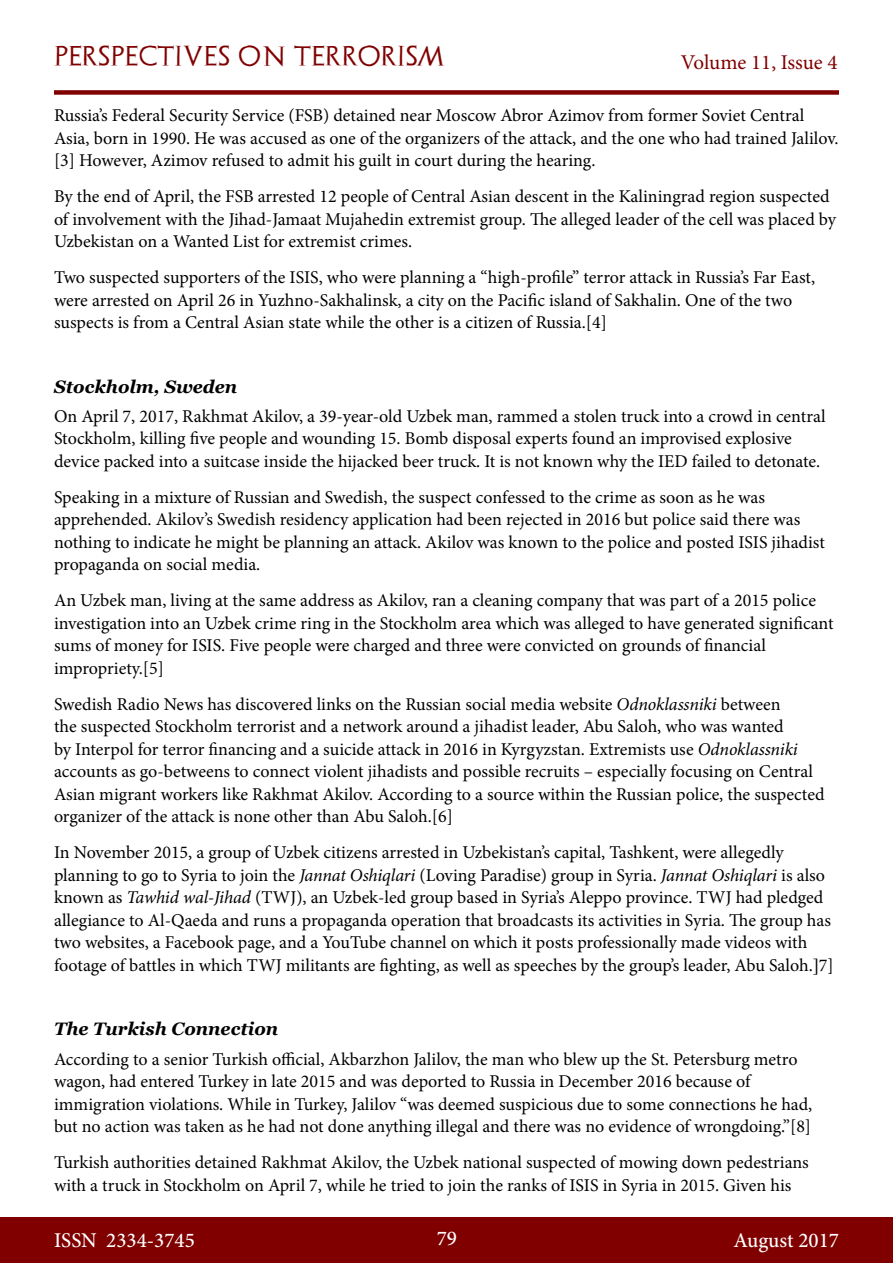
<style>
.page{position:relative;width:893px;height:1263px;background:#fff}
.page>*{position:absolute;margin:0;border:0;box-sizing:border-box;transform-origin:0 0}
.t1{font:500 21px "Minion Pro";color:#fff}
.t2{font:21px "Archeologicaps";letter-spacing:.045em;color:#800000}
.t3{font:21px "Minion Pro";letter-spacing:-.005em;color:#800000}
.t4{font:18px/22.5px "Minion Pro";color:#000}
.t5{font:italic 700 18px "Georgia";color:#000}
.s1{font-style:italic}
.s2{font-family:"Times New Roman"}
</style>
<div class="page">
<div style="left:0;top:1217px;width:893px;height:46px;background:#800000"></div>
<div style="left:54px;top:90px;width:785px;height:5px;background:#800000"></div>
<p class="t2" style="left:54px;top:43px;width:392px">PERSPECTIVES ON TERRORISM</p>
<p class="t3" style="left:681px;top:48px;width:158px">Volume 11, Issue 4</p>
<p class="t4" style="left:54px;top:104px;width:786px">Russia’s Federal Security Service (FSB) detained near Moscow Abror Azimov from former Soviet Central<br>Asia, born in 1990. He was accused as one of the organizers of the attack, and the one who had trained Jalilov. [3] However, Azimov refused to admit his guilt in court during the hearing.</p>
<p class="t4" style="left:54px;top:185px;width:783px">By the end of April, the FSB arrested 12 people of Central Asian descent in the Kaliningrad region suspected of involvement with the Jihad-Jamaat Mujahedin extremist group. The alleged leader of the cell was placed by<br>Uzbekistan on a Wanted List for extremist crimes.</p>
<p class="t4" style="left:54px;top:266px;width:763px">Two suspected supporters of the ISIS, who were planning a “high-profile” terror attack in Russia’s Far East, were arrested on April 26 in Yuzhno-Sakhalinsk, a city on the Pacific island of Sakhalin. One of the two suspects is from a Central Asian state while the other is a citizen of Russia.[4]</p>
<p class="t5" style="left:54px;top:375px;width:185px">Stockholm, Sweden</p>
<p class="t4" style="left:54px;top:405px;width:773px">On April 7, 2017, Rakhmat Akilov, a 39-year-old Uzbek man, rammed a stolen truck into a crowd in central<br>Stockholm, killing five people and wounding 15. Bomb disposal experts found an improvised explosive device packed into a suitcase inside the hijacked beer truck. It is not known why the IED failed to detonate.</p>
<p class="t4" style="left:54px;top:486px;width:772px">Speaking in a mixture of Russian and Swedish, the suspect confessed to the crime as soon as he was apprehended. Akilov’s Swedish residency application had been rejected in 2016 but police said there was nothing to indicate he might be planning an attack. Akilov was known to the police and posted ISIS jihadist propaganda on social media.</p>
<p class="t4" style="left:54px;top:589px;width:781px">An Uzbek man, living at the same address as Akilov, ran a cleaning company that was part of a 2015 police investigation into an Uzbek crime ring in the Stockholm area which was alleged to have generated significant sums of money for ISIS. Five people were charged and three were convicted on grounds of financial impropriety.[5]</p>
<p class="t4" style="left:54px;top:693px;width:772px">Swedish Radio News has discovered links on the Russian social media website <span class="s1">Odnoklassniki</span> between<br>the suspected Stockholm terrorist and a network around a jihadist leader, Abu Saloh, who was wanted<br>by Interpol for terror financing and a suicide attack in 2016 in Kyrgyzstan. Extremists use <span class="s1">Odnoklassniki </span>accounts as go-betweens to connect violent jihadists and possible recruits – especially focusing on Central Asian migrant workers like Rakhmat Akilov. According to a source within the Russian police, the suspected organizer of the attack is none other than Abu Saloh.[6]</p>
<p class="t4" style="left:54px;top:841px;width:781px">In November 2015, a group of Uzbek citizens arrested in Uzbekistan’s capital, Tashkent, were allegedly planning to go to Syria to join the <span class="s1">Jannat Oshiqlari</span> (Loving Paradise) group in Syria. <span class="s1">Jannat Oshiqlari</span> is also known as <span class="s1">Tawhid wal-Jihad</span> (TWJ), an Uzbek-led group based in Syria’s Aleppo province. TWJ had pledged allegiance to Al-Qaeda and runs a propaganda operation that broadcasts its activities in Syria. The group has two websites, a Facebook page, and a YouTube channel on which it posts professionally made videos with footage of battles in which TWJ militants are fighting, as well as speeches by the group’s leader, Abu Saloh.<span class="s2">]</span>7]</p>
<p class="t5" style="left:54px;top:1017px;width:226px">The Turkish Connection</p>
<p class="t4" style="left:54px;top:1048px;width:760px">According to a senior Turkish official, Akbarzhon Jalilov, the man who blew up the St. Petersburg metro wagon, had entered Turkey in late 2015 and was deported to Russia in December 2016 because of immigration violations. While in Turkey, Jalilov “was deemed suspicious due to some connections he had, but no action was taken as he had not done anything illegal and there was no evidence of wrongdoing.”[8]</p>
<p class="t4" style="left:54px;top:1151px;width:756px">Turkish authorities detained Rakhmat Akilov, the Uzbek national suspected of mowing down pedestrians with a truck in Stockholm on April 7, while he tried to join the ranks of ISIS in Syria in 2015. Given his</p>
<p class="t1" style="left:54px;top:1226px;width:142px">ISSN 2334-3745</p>
<p class="t1" style="left:437px;top:1224px;width:22px">79</p>
<p class="t1" style="left:733px;top:1226px;width:107px">August 2017</p>
</div>
